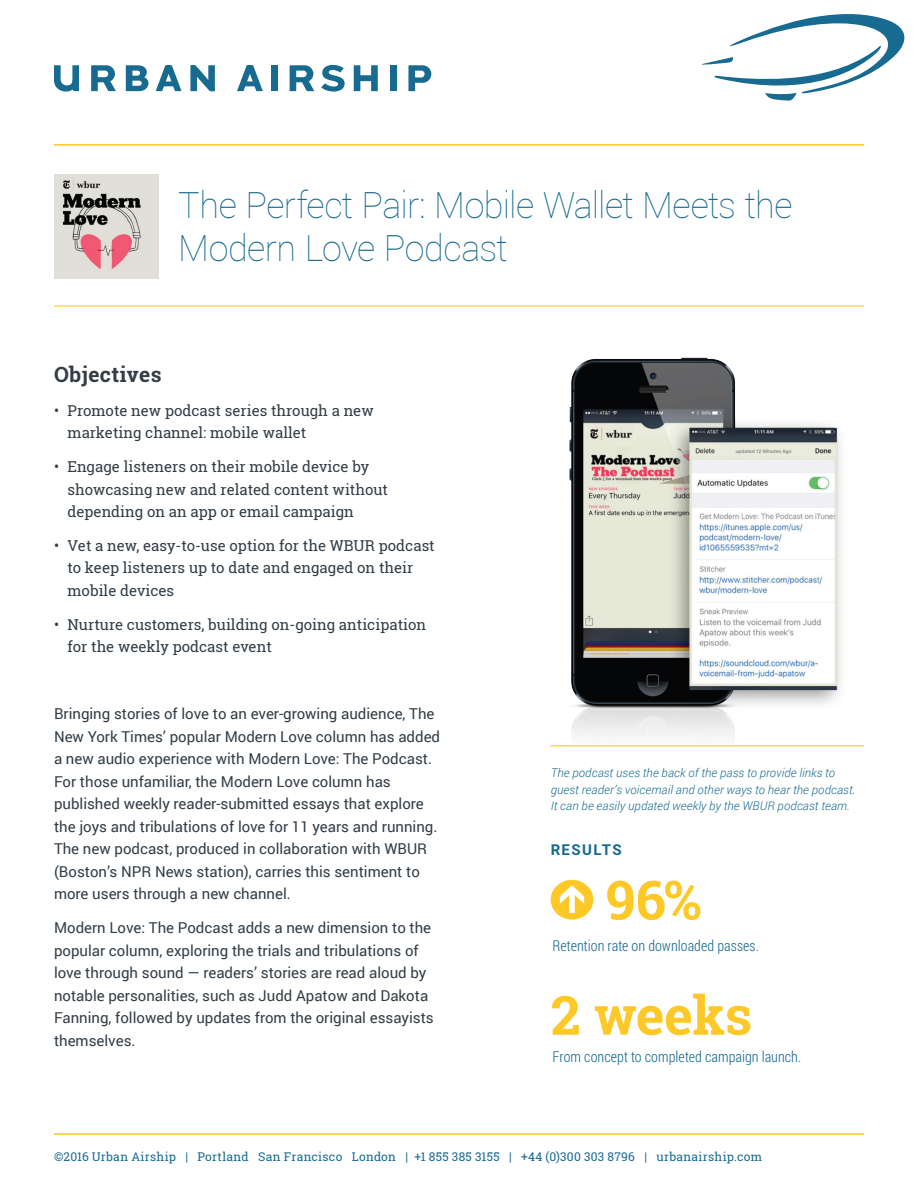
<style>
.page{position:relative;width:918px;height:1188px;background:#fff}
.page>*{position:absolute;margin:0;border:0;box-sizing:border-box;transform-origin:0 0}
.t1{font:700 54px "Roboto Slab";letter-spacing:-.015em;color:#fec928}
.t2{font:700 54px "Roboto Slab";color:#fec827}
.t3{font:100 36px/43.5px "Roboto";letter-spacing:-.02em;color:#176a90}
.t4{font:700 21px "Roboto Slab";letter-spacing:.02em;color:#323d47}
.t5{font:15px/22.5px "Roboto";color:#323d47}
.t6{font:15px/22.5px "Roboto Slab";color:#323d47}
.t7{font:300 15px "Roboto Condensed";color:#186990}
.t8{font:300 15px "Roboto Condensed";letter-spacing:.005em;color:#176a90}
.t9{font:700 15px "Roboto";letter-spacing:.095em;color:#176a90}
.t10{font:italic 300 12px/16.5px "Roboto";letter-spacing:.01em;color:#176a90}
.t11{font:12px "Roboto Slab";letter-spacing:.02em;color:#186990}
</style>
<div class="page">
<svg style="left:701px;top:14px;width:204px;height:87px"></svg>
<svg style="left:91px;top:65px;width:25px;height:26px"></svg>
<svg style="left:156px;top:65px;width:25px;height:26px"></svg>
<svg style="left:237px;top:65px;width:26px;height:26px"></svg>
<div style="left:271px;top:65px;width:7px;height:26px;background:#176a90"></div>
<svg style="left:354px;top:65px;width:24px;height:26px"></svg>
<div style="left:390px;top:65px;width:6px;height:26px;background:#176a90"></div>
<svg style="left:290px;top:65px;width:24px;height:26px"></svg>
<svg style="left:408px;top:65px;width:23px;height:26px"></svg>
<svg style="left:190px;top:65px;width:25px;height:26px"></svg>
<svg style="left:126px;top:65px;width:22px;height:26px"></svg>
<svg style="left:321px;top:65px;width:24px;height:27px"></svg>
<svg style="left:54px;top:65px;width:25px;height:27px"></svg>
<hr style="left:54px;top:144px;width:810px;height:2px;background:#fec827">
<hr style="left:54px;top:1133px;width:810px;height:2px;background:#fec827">
<img style="left:569px;top:357px;width:272px;height:379px">
<hr style="left:54px;top:305px;width:810px;height:2px;background:#fec827">
<hr style="left:551px;top:745px;width:313px;height:1px;background:#fec827">
<img style="left:54px;top:174px;width:104px;height:105px">
<svg style="left:551px;top:880px;width:42px;height:40px"></svg>
<h2 class="t3" style="left:178px;top:182px;width:616px">The Perfect Pair: Mobile Wallet Meets the<br>Modern Love Podcast</h2>
<h3 class="t4" style="left:54px;top:360px;width:109px">Objectives</h3>
<p class="t6" style="left:68px;top:399px;width:308px;text-indent:-14px">• Promote new podcast series through a new marketing channel: mobile wallet</p>
<p class="t6" style="left:68px;top:455px;width:322px;text-indent:-14px">• Engage listeners on their mobile device by showcasing new and related content without depending on an app or email campaign</p>
<p class="t6" style="left:68px;top:534px;width:369px;text-indent:-14px">• Vet a new, easy-to-use option for the WBUR podcast to keep listeners up to date and engaged on their mobile devices</p>
<p class="t6" style="left:68px;top:613px;width:360px;text-indent:-14px">• Nurture customers, building on-going anticipation for the weekly podcast event</p>
<p class="t5" style="left:54px;top:702px;width:388px">Bringing stories of love to an ever-growing audience, The New York Times’ popular Modern Love column has added a new audio experience with Modern Love: The Podcast.<br>For those unfamiliar, the Modern Love column has published weekly reader-submitted essays that explore the joys and tribulations of love for 11 years and running.<br>The new podcast, produced in collaboration with WBUR (Boston’s NPR News station), carries this sentiment to more users through a new channel.</p>
<p class="t5" style="left:54px;top:916px;width:381px">Modern Love: The Podcast adds a new dimension to the popular column, exploring the trials and tribulations of love through sound — readers’ stories are read aloud by notable personalities, such as Judd Apatow and Dakota Fanning, followed by updates from the original essayists themselves.</p>
<p class="t10" style="left:551px;top:764px;width:306px">The podcast uses the back of the pass to provide links to guest reader’s voicemail and other ways to hear the podcast.<br>It can be easily updated weekly by the WBUR podcast team.</p>
<p class="t9" style="left:551px;top:839px;width:72px">RESULTS</p>
<h1 class="t2" style="left:606px;top:863px;width:98px">96%</h1>
<p class="t8" style="left:553px;top:935px;width:208px">Retention rate on downloaded passes.</p>
<h1 class="t1" style="left:551px;top:978px;width:203px">2 weeks</h1>
<p class="t7" style="left:553px;top:1046px;width:250px">From concept to completed campaign launch.</p>
<p class="t11" style="left:54px;top:1149px;width:710px">©2016 Urban Airship | Portland San Francisco London | +1 855 385 3155 | +44 (0)300 303 8796 | urbanairship.com</p>
</div>
